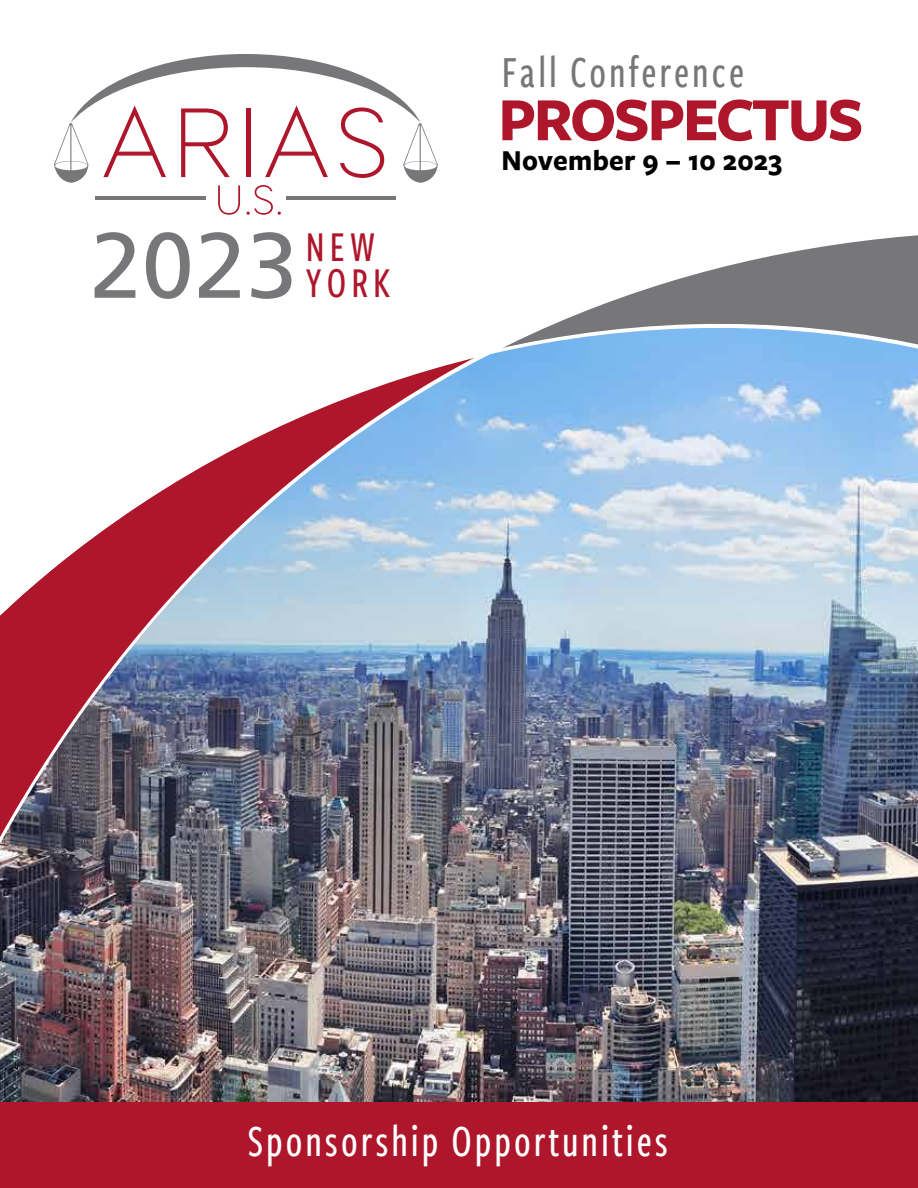
<style>
.page{position:relative;width:918px;height:1188px;background:#fff}
.page>*{position:absolute;margin:0;border:0;box-sizing:border-box;transform-origin:0 0}
.t1{font:92.4px "Frutiger";color:#77777a}
.t2{font:700 63.75px "Freight Sans Pro";letter-spacing:-.04em;color:#ae172b}
.t3{font:500 46.2px "Freight Sans Cmp Pro";letter-spacing:.05em;color:#fff}
.t4{font:500 46.2px "Freight Sans Cmp Pro";letter-spacing:.05em;color:#77777a}
.t5{font:500 44.25px "Freight Sans Cmp Pro";color:#ae172b}
.t6{font:700 30px "Freight Sans Pro";letter-spacing:.01em;color:#000;scale:.95 1}
.s1{font-family:"Freight Sans Cmp Pro";font-weight:500;font-size:44.25px;color:#ae172b}
</style>
<div class="page">
<img style="left:0;top:235px;width:918px;height:867px">
<img style="left:0;top:283px;width:918px;height:660px">
<div style="left:0;top:1102px;width:918px;height:86px;background:#ae172b"></div>
<svg style="left:54px;top:54px;width:384px;height:161px"></svg>
<p class="t4" style="left:502px;top:41px;width:244px">Fall Conference</p>
<h2 class="t2" style="left:498px;top:76px;width:367px">PROSPECTUS</h2>
<h1 class="t1" style="left:90px;top:211px;width:302px">2023<span class="s1">YORK</span></h1>
<p class="t5" style="left:306px;top:217px;width:72px">NEW</p>
<p class="t6" style="left:502px;top:140px;width:297px">November 9 – 10 2023</p>
<p class="t3" style="left:248px;top:1110px;width:422px">Sponsorship Opportunities</p>
</div>
